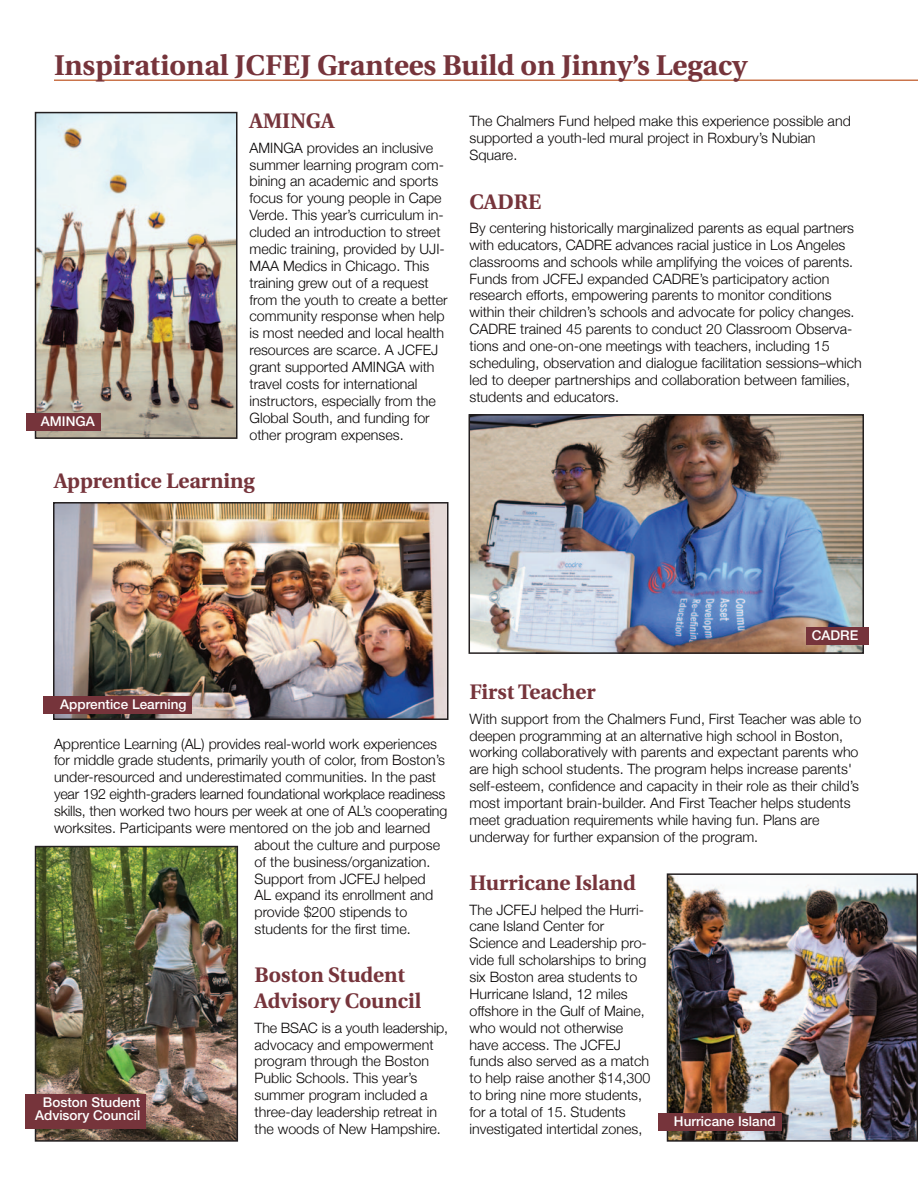
<style>
.page{position:relative;width:918px;height:1188px;background:#fff}
.page>*{position:absolute;margin:0;border:0;box-sizing:border-box;transform-origin:0 0}
.t1{font:700 28.5px "Utopia";color:#76343b}
.t2{font:700 21px/25.8px "Utopia";color:#76343b}
.t3{font:300 14.25px/16.8px "Helvetica Neue";color:#080505}
.t4{font:500 13.5px/13.8px "Helvetica Neue LT Std";color:#fff;text-align:center}
</style>
<div class="page">
<hr style="left:54px;top:80px;width:864px;height:1px;background:#ca744b">
<img style="left:670px;top:876px;width:245px;height:263px">
<div style="left:667px;top:873px;width:251px;height:269px;border:2px solid #231f20"></div>
<img style="left:472px;top:417px;width:389px;height:234px">
<div style="left:469px;top:414px;width:395px;height:240px;border:2px solid #231f20"></div>
<div style="left:659px;top:1114px;width:123px;height:17px;background:#76343b"></div>
<div style="left:806px;top:628px;width:63px;height:17px;background:#76343b"></div>
<img style="left:38px;top:115px;width:196px;height:321px">
<div style="left:35px;top:112px;width:202px;height:327px;border:2px solid #231f20"></div>
<div style="left:26px;top:413px;width:75px;height:17px;background:#76343b"></div>
<img style="left:56px;top:505px;width:390px;height:212px">
<div style="left:53px;top:502px;width:396px;height:218px;border:2px solid #231f20"></div>
<div style="left:43px;top:696px;width:149px;height:17px;background:#76343b"></div>
<img style="left:38px;top:849px;width:197px;height:290px">
<div style="left:35px;top:846px;width:203px;height:296px;border:2px solid #231f20"></div>
<div style="left:26px;top:1094px;width:120px;height:35px;background:#76343b"></div>
<p class="t1" style="left:54px;top:54px;width:695px">Inspirational JCFEJ Grantees Build on Jinny’s Legacy</p>
<p class="t2" style="left:249px;top:110px;width:87px">AMINGA</p>
<p class="t3" style="left:249px;top:139px;width:200px">AMINGA provides an inclusive summer learning program com&shy;bining an academic and sports focus for young people in Cape<br>Verde. This year’s curriculum in&shy;cluded an introduction to street medic training, provided by UJI-<br>MAA Medics in Chicago. This training grew out of a request from the youth to create a better community response when help is most needed and local health resources are scarce. A JCFEJ grant supported AMINGA with travel costs for international instructors, especially from the<br>Global South, and funding for other program expenses.</p>
<p class="t2" style="left:54px;top:470px;width:202px">Apprentice Learning</p>
<p class="t4" style="left:41px;top:416px;width:55px">AMINGA</p>
<p class="t3" style="left:470px;top:113px;width:383px">The Chalmers Fund helped make this experience possible and supported a youth-led mural project in Roxbury’s Nubian<br>Square.</p>
<p class="t2" style="left:470px;top:190px;width:73px">CADRE</p>
<p class="t3" style="left:470px;top:219px;width:394px">By centering historically marginalized parents as equal partners with educators, CADRE advances racial justice in Los Angeles classrooms and schools while amplifying the voices of parents.<br>Funds from JCFEJ expanded CADRE’s participatory action research efforts, empowering parents to monitor conditions within their children’s schools and advocate for policy changes.<br>CADRE trained 45 parents to conduct 20 Classroom Observa&shy;tions and one-on-one meetings with teachers, including 15 scheduling, observation and dialogue facilitation sessions–which led to deeper partnerships and collaboration between families, students and educators.</p>
<p class="t4" style="left:60px;top:698px;width:128px">Apprentice Learning</p>
<p class="t3" style="left:54px;top:735px;width:385px">Apprentice Learning (AL) provides real-world work experiences</p>
<p class="t3" style="left:54px;top:752px;width:393px">for middle grade students, primarily youth of color, from Boston’s</p>
<p class="t3" style="left:54px;top:769px;width:384px">under-resourced and underestimated communities. In the past</p>
<p class="t3" style="left:54px;top:785px;width:393px">year 192 eighth-graders learned foundational workplace readiness</p>
<p class="t3" style="left:54px;top:802px;width:395px">skills, then worked two hours per week at one of AL’s cooperating</p>
<p class="t3" style="left:54px;top:819px;width:378px">worksites. Participants were mentored on the job and learned</p>
<p class="t3" style="left:255px;top:836px;width:187px">about the culture and purpose</p>
<p class="t3" style="left:255px;top:853px;width:178px">of the business/organization.</p>
<p class="t3" style="left:255px;top:870px;width:173px">Support from JCFEJ helped</p>
<p class="t3" style="left:255px;top:887px;width:180px">AL expand its enrollment and</p>
<p class="t3" style="left:255px;top:904px;width:154px">provide $200 stipends to</p>
<p class="t3" style="left:255px;top:920px;width:158px">students for the first time.</p>
<p class="t2" style="left:255px;top:964px;width:168px">Boston Student<br>Advisory Council</p>
<p class="t3" style="left:255px;top:1019px;width:195px">The BSAC is a youth leadership, advocacy and empowerment program through the Boston<br>Public Schools. This year’s summer program included a three-day leadership retreat in the woods of New Hampshire.</p>
<p class="t4" style="left:35px;top:1096px;width:107px">Boston Student<br>Advisory Council</p>
<p class="t4" style="left:812px;top:630px;width:48px">CADRE</p>
<p class="t2" style="left:470px;top:681px;width:128px">First Teacher</p>
<p class="t3" style="left:470px;top:710px;width:393px">With support from the Chalmers Fund, First Teacher was able to deepen programming at an alternative high school in Boston, working collaboratively with parents and expectant parents who are high school students. The program helps increase parents' self-esteem, confidence and capacity in their role as their child’s most important brain-builder. And First Teacher helps students meet graduation requirements while having fun. Plans are underway for further expansion of the program.</p>
<p class="t2" style="left:470px;top:872px;width:168px">Hurricane Island</p>
<p class="t3" style="left:470px;top:901px;width:182px">The JCFEJ helped the Hurri&shy;cane Island Center for<br>Science and Leadership pro&shy;vide full scholarships to bring six Boston area students to<br>Hurricane Island, 12 miles offshore in the Gulf of Maine, who would not otherwise have access. The JCFEJ funds also served as a match to help raise another $14,300 to bring nine more students, for a total of 15. Students investigated intertidal zones,</p>
<p class="t4" style="left:674px;top:1116px;width:103px">Hurricane Island</p>
</div>
